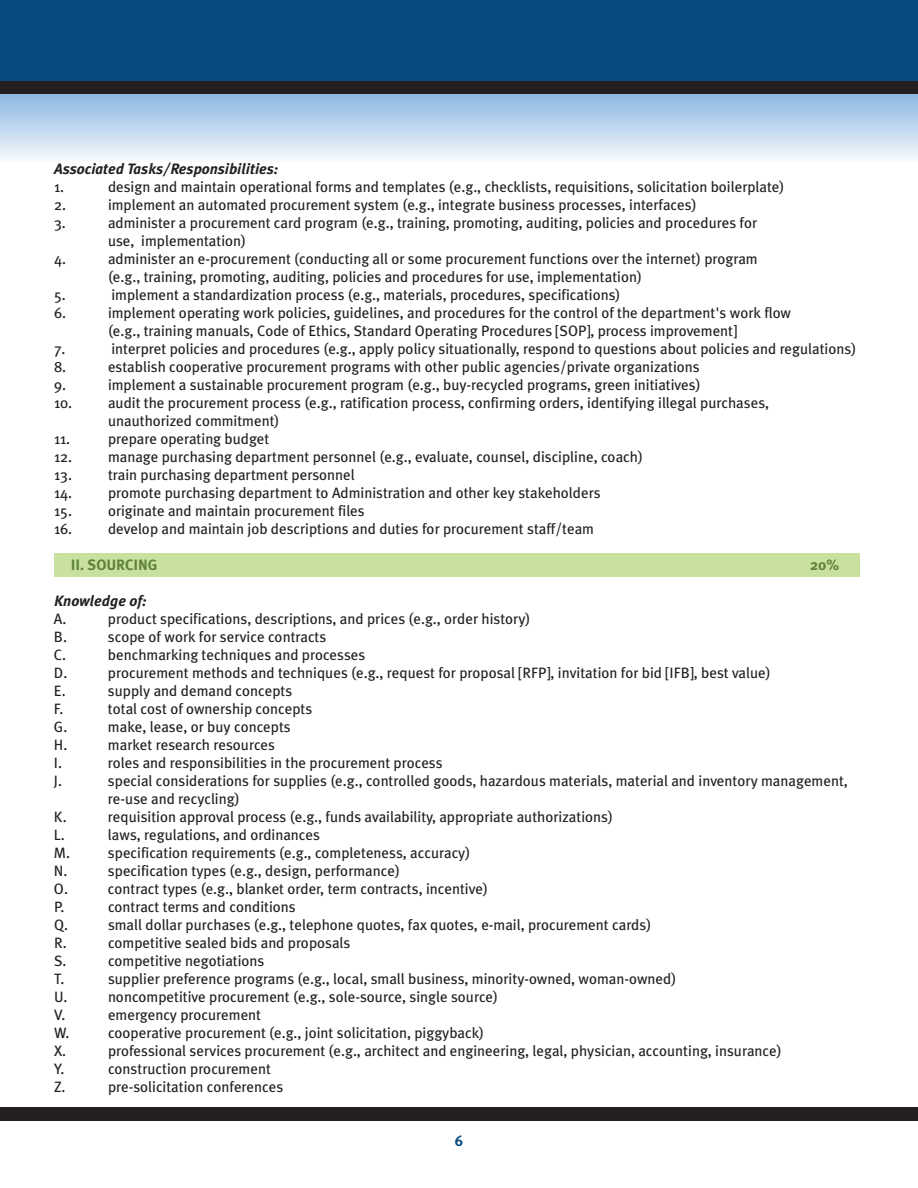
<style>
.page{position:relative;width:918px;height:1188px;background:#fff}
.page>*{position:absolute;margin:0;border:0;box-sizing:border-box;transform-origin:0 0}
.t1{font:15px/18px "Meta Plus";color:#231f20}
.t2{font:italic 700 15px "Meta Plus";color:#231f20}
.t3{font:700 15px "Meta Plus";color:#5f8239}
.t4{font:700 15px "Meta Plus";color:#084b82}
</style>
<div class="page">
<div style="left:54px;top:554px;width:806px;height:23px;background:#c8e0a0"></div>
<div style="left:0;top:88px;width:918px;height:74px;background:linear-gradient(to bottom,#82b2e0,#f5f8fc)"></div>
<div style="left:0;top:14px;width:918px;height:80px;background:#231f20"></div>
<div style="left:0;top:0;width:918px;height:81px;background:#084b82"></div>
<div style="left:0;top:1107px;width:918px;height:13px;background:#231f20"></div>
<p class="t2" style="left:54px;top:160px;width:226px">Associated Tasks/Responsibilities:</p>
<p class="t1" style="left:54px;top:178px;width:12px">1.</p>
<p class="t1" style="left:108px;top:178px;width:678px">design and maintain operational forms and templates (e.g., checklists, requisitions, solicitation boilerplate)</p>
<p class="t1" style="left:54px;top:196px;width:14px">2.</p>
<p class="t1" style="left:108px;top:196px;width:590px">implement an automated procurement system (e.g., integrate business processes, interfaces)</p>
<p class="t1" style="left:54px;top:214px;width:13px">3.</p>
<p class="t1" style="left:108px;top:214px;width:651px">administer a procurement card program (e.g., training, promoting, auditing, policies and procedures for use, implementation)</p>
<p class="t1" style="left:54px;top:250px;width:14px">4.</p>
<p class="t1" style="left:108px;top:250px;width:651px">administer an e-procurement (conducting all or some procurement functions over the internet) program (e.g., training, promoting, auditing, policies and procedures for use, implementation)</p>
<p class="t1" style="left:54px;top:286px;width:13px">5.</p>
<p class="t1" style="left:111px;top:286px;width:511px">implement a standardization process (e.g., materials, procedures, specifications)</p>
<p class="t1" style="left:54px;top:304px;width:14px">6.</p>
<p class="t1" style="left:108px;top:304px;width:685px">implement operating work policies, guidelines, and procedures for the control of the department's work flow (e.g., training manuals, Code of Ethics, Standard Operating Procedures [SOP], process improvement]</p>
<p class="t1" style="left:54px;top:340px;width:13px">7.</p>
<p class="t1" style="left:111px;top:340px;width:746px">interpret policies and procedures (e.g., apply policy situationally, respond to questions about policies and regulations)</p>
<p class="t1" style="left:54px;top:358px;width:14px">8.</p>
<p class="t1" style="left:108px;top:358px;width:593px">establish cooperative procurement programs with other public agencies/private organizations</p>
<p class="t1" style="left:54px;top:376px;width:14px">9.</p>
<p class="t1" style="left:108px;top:376px;width:594px">implement a sustainable procurement program (e.g., buy-recycled programs, green initiatives)</p>
<p class="t1" style="left:54px;top:394px;width:717px">10. audit the procurement process (e.g., ratification process, confirming orders, identifying illegal purchases,</p>
<p class="t1" style="left:108px;top:412px;width:173px">unauthorized commitment)</p>
<p class="t1" style="left:54px;top:430px;width:18px">11.</p>
<p class="t1" style="left:108px;top:430px;width:163px">prepare operating budget</p>
<p class="t1" style="left:54px;top:448px;width:590px">12. manage purchasing department personnel (e.g., evaluate, counsel, discipline, coach)</p>
<p class="t1" style="left:54px;top:466px;width:302px">13. train purchasing department personnel</p>
<p class="t1" style="left:54px;top:484px;width:548px">14. promote purchasing department to Administration and other key stakeholders<br>15.</p>
<p class="t1" style="left:108px;top:502px;width:258px">originate and maintain procurement files</p>
<p class="t1" style="left:54px;top:520px;width:542px">16. develop and maintain job descriptions and duties for procurement staff/team</p>
<p class="t3" style="left:71px;top:556px;width:88px">II. SOURCING</p>
<p class="t3" style="left:810px;top:556px;width:30px">20%</p>
<p class="t2" style="left:54px;top:592px;width:94px">Knowledge of:</p>
<p class="t1" style="left:54px;top:610px;width:14px">A.</p>
<p class="t1" style="left:108px;top:610px;width:424px">product specifications, descriptions, and prices (e.g., order history)</p>
<p class="t1" style="left:54px;top:628px;width:15px">B.</p>
<p class="t1" style="left:108px;top:628px;width:220px">scope of work for service contracts</p>
<p class="t1" style="left:54px;top:646px;width:14px">C.</p>
<p class="t1" style="left:108px;top:646px;width:259px">benchmarking techniques and processes</p>
<p class="t1" style="left:54px;top:664px;width:15px">D.</p>
<p class="t1" style="left:108px;top:664px;width:664px">procurement methods and techniques (e.g., request for proposal [RFP], invitation for bid [IFB], best value)</p>
<p class="t1" style="left:54px;top:682px;width:13px">E.</p>
<p class="t1" style="left:108px;top:682px;width:186px">supply and demand concepts</p>
<p class="t1" style="left:54px;top:700px;width:11px">F.</p>
<p class="t1" style="left:108px;top:700px;width:206px">total cost of ownership concepts</p>
<p class="t1" style="left:54px;top:718px;width:15px">G.</p>
<p class="t1" style="left:108px;top:718px;width:184px">make, lease, or buy concepts</p>
<p class="t1" style="left:54px;top:736px;width:15px">H.</p>
<p class="t1" style="left:108px;top:736px;width:169px">market research resources</p>
<p class="t1" style="left:54px;top:754px;width:10px">I.</p>
<p class="t1" style="left:108px;top:754px;width:336px">roles and responsibilities in the procurement process</p>
<p class="t1" style="left:54px;top:772px;width:10px">J.</p>
<p class="t1" style="left:108px;top:772px;width:741px">special considerations for supplies (e.g., controlled goods, hazardous materials, material and inventory management, re-use and recycling)</p>
<p class="t1" style="left:54px;top:808px;width:14px">K.</p>
<p class="t1" style="left:108px;top:808px;width:506px">requisition approval process (e.g., funds availability, appropriate authorizations)</p>
<p class="t1" style="left:54px;top:826px;width:12px">L.</p>
<p class="t1" style="left:108px;top:826px;width:214px">laws, regulations, and ordinances</p>
<p class="t1" style="left:54px;top:844px;width:18px">M.</p>
<p class="t1" style="left:108px;top:844px;width:364px">specification requirements (e.g., completeness, accuracy)</p>
<p class="t1" style="left:54px;top:862px;width:15px">N.</p>
<p class="t1" style="left:108px;top:862px;width:293px">specification types (e.g., design, performance)</p>
<p class="t1" style="left:54px;top:880px;width:15px">O.</p>
<p class="t1" style="left:108px;top:880px;width:381px">contract types (e.g., blanket order, term contracts, incentive)</p>
<p class="t1" style="left:54px;top:898px;width:12px">P.</p>
<p class="t1" style="left:108px;top:898px;width:189px">contract terms and conditions</p>
<p class="t1" style="left:54px;top:916px;width:15px">Q.</p>
<p class="t1" style="left:108px;top:916px;width:545px">small dollar purchases (e.g., telephone quotes, fax quotes, e-mail, procurement cards)</p>
<p class="t1" style="left:54px;top:934px;width:14px">R.</p>
<p class="t1" style="left:108px;top:934px;width:244px">competitive sealed bids and proposals</p>
<p class="t1" style="left:54px;top:952px;width:14px">S.</p>
<p class="t1" style="left:108px;top:952px;width:158px">competitive negotiations</p>
<p class="t1" style="left:54px;top:970px;width:12px">T.</p>
<p class="t1" style="left:108px;top:970px;width:570px">supplier preference programs (e.g., local, small business, minority-owned, woman-owned)</p>
<p class="t1" style="left:54px;top:988px;width:15px">U.</p>
<p class="t1" style="left:108px;top:988px;width:392px">noncompetitive procurement (e.g., sole-source, single source)</p>
<p class="t1" style="left:54px;top:1006px;width:13px">V.</p>
<p class="t1" style="left:108px;top:1006px;width:155px">emergency procurement</p>
<p class="t1" style="left:54px;top:1024px;width:17px">W.</p>
<p class="t1" style="left:108px;top:1024px;width:378px">cooperative procurement (e.g., joint solicitation, piggyback)</p>
<p class="t1" style="left:54px;top:1042px;width:14px">X.</p>
<p class="t1" style="left:108px;top:1042px;width:675px">professional services procurement (e.g., architect and engineering, legal, physician, accounting, insurance)</p>
<p class="t1" style="left:54px;top:1060px;width:12px">Y.</p>
<p class="t1" style="left:108px;top:1060px;width:164px">construction procurement</p>
<p class="t1" style="left:54px;top:1078px;width:13px">Z.</p>
<p class="t1" style="left:108px;top:1078px;width:177px">pre-solicitation conferences</p>
<p class="t4" style="left:455px;top:1132px;width:10px">6</p>
</div>
